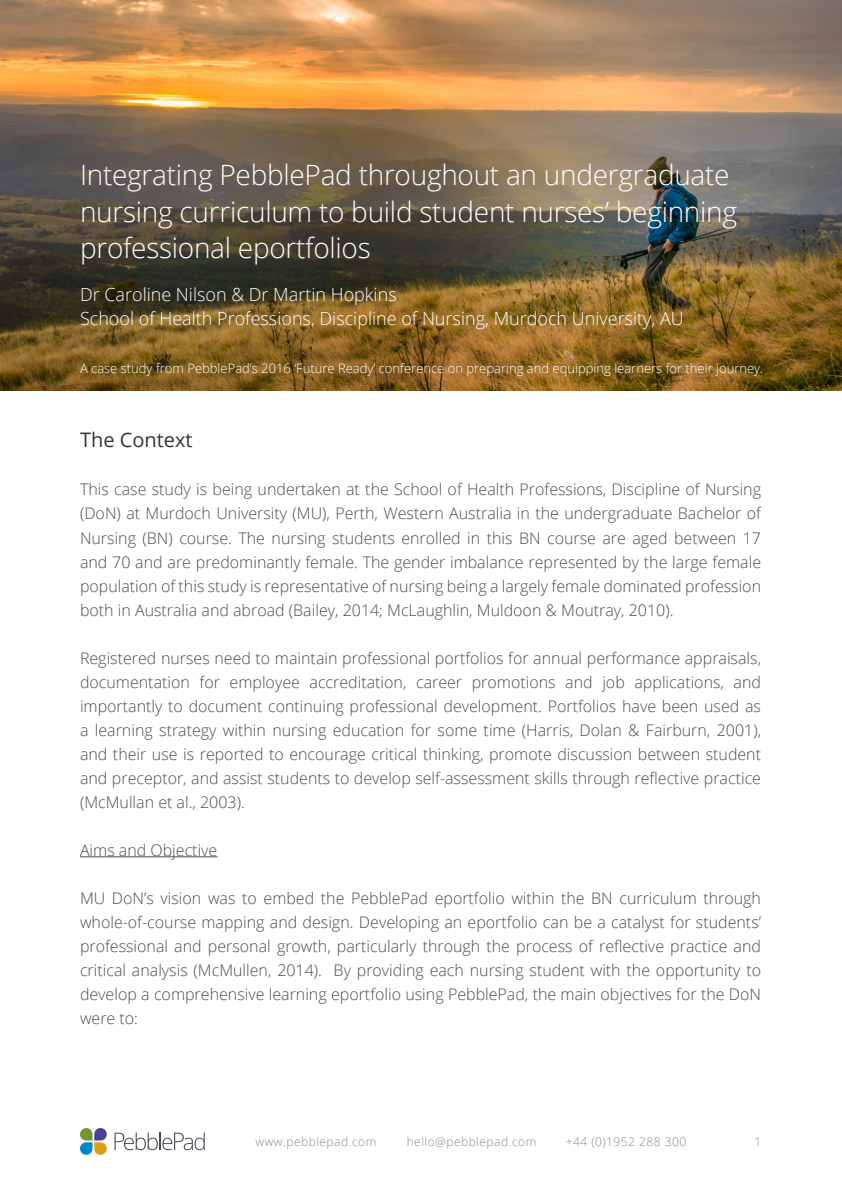
<style>
.page{position:relative;width:842px;height:1191px;background:#fff}
.page>*{position:absolute;margin:0;border:0;box-sizing:border-box;transform-origin:0 0}
.t1{font:300 28px/36px "Open Sans";letter-spacing:-.01em;color:#fff}
.t2{font:20px "Open Sans";color:#333434}
.t3{font:300 18px "Open Sans";color:#fff}
.t4{font:300 16px/24px "Open Sans";color:#4b4c4d;text-align:justify}
.t5{font:300 13px "Open Sans";color:#fff}
.t6{font:300 12px "Open Sans";letter-spacing:.04em;color:#85888a}
</style>
<div class="page">
<svg style="left:115px;top:1132px;width:90px;height:18px"></svg>
<svg style="left:80px;top:1128px;width:27px;height:26px"></svg>
<img style="left:0;top:0;width:841px;height:391px">
<hr style="left:80px;top:856px;width:137px;height:1px;background:#4b4c4d">
<p class="t1" style="left:80px;top:157px;width:659px">Integrating PebblePad throughout an undergraduate nursing curriculum to build student nurses’ beginning professional eportfolios</p>
<p class="t3" style="left:80px;top:282px;width:318px">Dr Caroline Nilson &amp; Dr Martin Hopkins</p>
<p class="t3" style="left:80px;top:306px;width:605px">School of Health Professions, Discipline of Nursing, Murdoch University, AU</p>
<p class="t5" style="left:80px;top:359px;width:685px">A case study from PebblePad’s 2016 ‘Future Ready’ conference on preparing and equipping learners for their journey.</p>
<p class="t2" style="left:80px;top:426px;width:114px">The Context</p>
<p class="t4" style="left:80px;top:477px;width:683px">This case study is being undertaken at the School of Health Professions, Discipline of Nursing (DoN) at Murdoch University (MU), Perth, Western Australia in the undergraduate Bachelor of Nursing (BN) course. The nursing students enrolled in this BN course are aged between 17 and 70 and are predominantly female. The gender imbalance represented by the large female population of this study is representative of nursing being a largely female dominated profession both in Australia and abroad (Bailey, 2014; McLaughlin, Muldoon &amp; Moutray, 2010).</p>
<p class="t4" style="left:80px;top:645px;width:683px">Registered nurses need to maintain professional portfolios for annual performance appraisals, documentation for employee accreditation, career promotions and job applications, and importantly to document continuing professional development. Portfolios have been used as a learning strategy within nursing education for some time (Harris, Dolan &amp; Fairburn, 2001), and their use is reported to encourage critical thinking, promote discussion between student and preceptor, and assist students to develop self-assessment skills through reflective practice (McMullan et al., 2003).</p>
<p class="t4" style="left:80px;top:837px;width:139px">Aims and Objective</p>
<p class="t4" style="left:80px;top:885px;width:683px">MU DoN’s vision was to embed the PebblePad eportfolio within the BN curriculum through whole-of-course mapping and design. Developing an eportfolio can be a catalyst for students’ professional and personal growth, particularly through the process of reflective practice and critical analysis (McMullen, 2014). By providing each nursing student with the opportunity to develop a comprehensive learning eportfolio using PebblePad, the main objectives for the DoN were to:</p>
<p class="t6" style="left:256px;top:1133px;width:122px">www.pebblepad.com</p>
<p class="t6" style="left:407px;top:1133px;width:131px">hello@pebblepad.com</p>
<p class="t6" style="left:566px;top:1133px;width:122px">+44 (0)1952 288 300</p>
<p class="t6" style="left:754px;top:1133px;width:8px">1</p>
</div>
